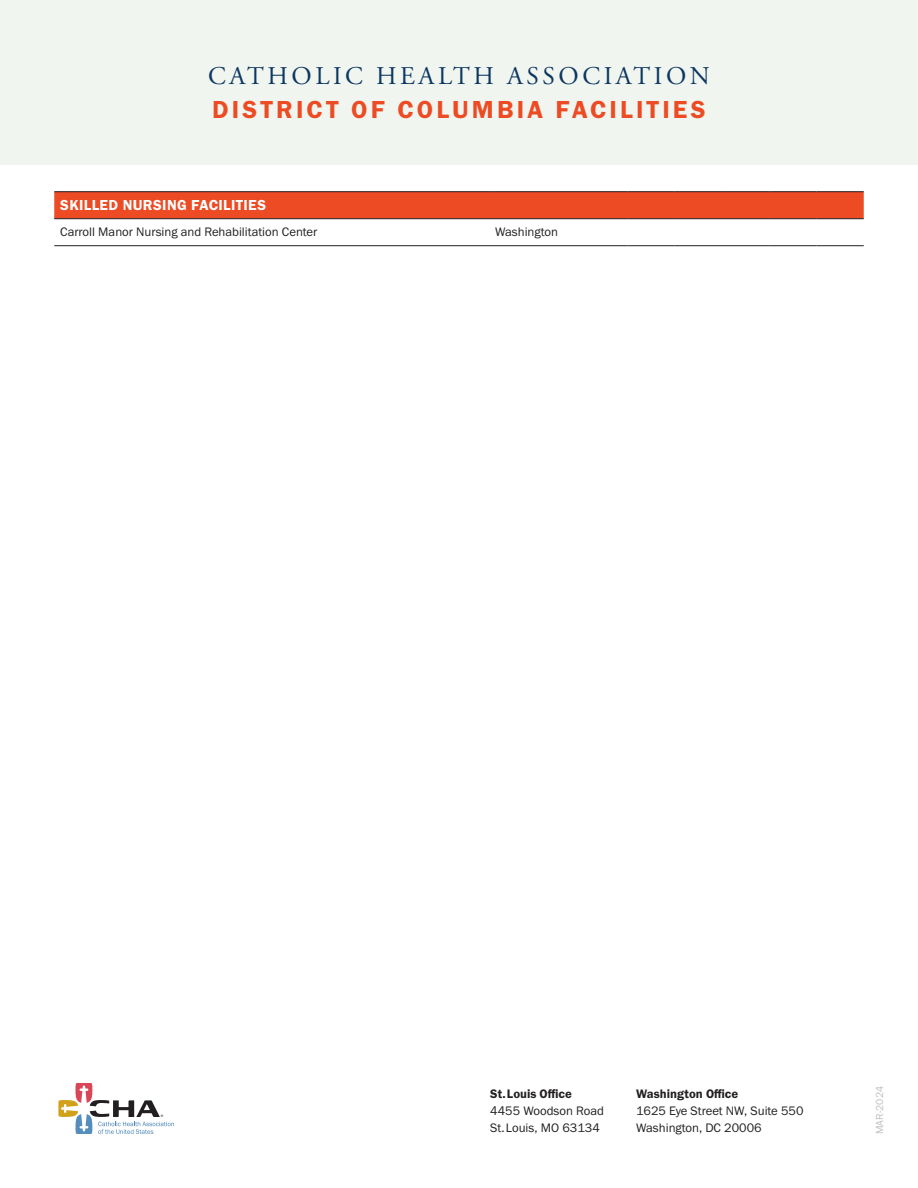
<style>
.page{position:relative;width:918px;height:1188px;background:#fff}
.page>*{position:absolute;margin:0;border:0;box-sizing:border-box;transform-origin:0 0}
.t1{font:25.5px "Franklin Gothic URW Dem";letter-spacing:.125em;color:#ec4b23}
.t2{font:25.5px "Adobe Garamond Pro";letter-spacing:.14em;color:#0c3761}
.t3{font:15px "Franklin Gothic URW Dem";letter-spacing:.025em;color:#fff}
.Call_Out_Box_Body{font:12.75px/17.2px "Franklin Gothic URW Boo";color:#231f20}
.t4{font:10.5px "Franklin Gothic URW Boo";color:#bcbdc0}
.s1{font-family:"Franklin Gothic URW Dem"}
</style>
<div class="page">
<div style="left:0;top:0;width:918px;height:165px;background:#f1f5ef"></div>
<div style="left:54px;top:192px;width:810px;height:26px;background:#ec4b23"></div>
<hr style="left:54px;top:191px;width:435px;height:1px;background:#231f20">
<hr style="left:489px;top:191px;width:138px;height:1px;background:#231f20">
<hr style="left:627px;top:191px;width:48px;height:1px;background:#231f20">
<hr style="left:675px;top:191px;width:47px;height:1px;background:#231f20">
<hr style="left:722px;top:191px;width:47px;height:1px;background:#231f20">
<hr style="left:769px;top:191px;width:47px;height:1px;background:#231f20">
<hr style="left:816px;top:191px;width:48px;height:1px;background:#231f20">
<hr style="left:54px;top:218px;width:435px;height:1px;background:#231f20">
<hr style="left:489px;top:218px;width:138px;height:1px;background:#231f20">
<hr style="left:627px;top:218px;width:48px;height:1px;background:#231f20">
<hr style="left:675px;top:218px;width:47px;height:1px;background:#231f20">
<hr style="left:722px;top:218px;width:47px;height:1px;background:#231f20">
<hr style="left:769px;top:218px;width:47px;height:1px;background:#231f20">
<hr style="left:816px;top:218px;width:48px;height:1px;background:#231f20">
<hr style="left:54px;top:245px;width:435px;height:1px;background:#231f20">
<hr style="left:489px;top:245px;width:138px;height:1px;background:#231f20">
<hr style="left:627px;top:245px;width:48px;height:1px;background:#231f20">
<hr style="left:675px;top:245px;width:47px;height:1px;background:#231f20">
<hr style="left:722px;top:245px;width:47px;height:1px;background:#231f20">
<hr style="left:769px;top:245px;width:47px;height:1px;background:#231f20">
<hr style="left:816px;top:245px;width:48px;height:1px;background:#231f20">
<svg style="left:58px;top:1083px;width:116px;height:51px"></svg>
<p class="t2" style="left:208px;top:60px;width:503px">CATHOLIC HEALTH ASSOCIATION</p>
<p class="t1" style="left:212px;top:94px;width:495px">DISTRICT OF COLUMBIA FACILITIES</p>
<p class="t3" style="left:60px;top:196px;width:207px">SKILLED NURSING FACILITIES</p>
<p class="Call_Out_Box_Body" style="left:60px;top:223px;width:259px">Carroll Manor Nursing and Rehabilitation Center</p>
<p class="Call_Out_Box_Body" style="left:495px;top:223px;width:65px">Washington</p>
<p class="Call_Out_Box_Body" style="left:490px;top:1085px;width:115px"><span class="s1">St. Louis Office<br></span>4455 Woodson Road<br>St. Louis, MO 63134</p>
<p class="Call_Out_Box_Body" style="left:636px;top:1085px;width:169px"><span class="s1">Washington Office<br></span>1625 Eye Street NW, Suite 550<br>Washington, DC 20006</p>
<p class="t4" style="left:873px;top:1134px;width:49px;rotate:-90deg">MAR-2024</p>
</div>
